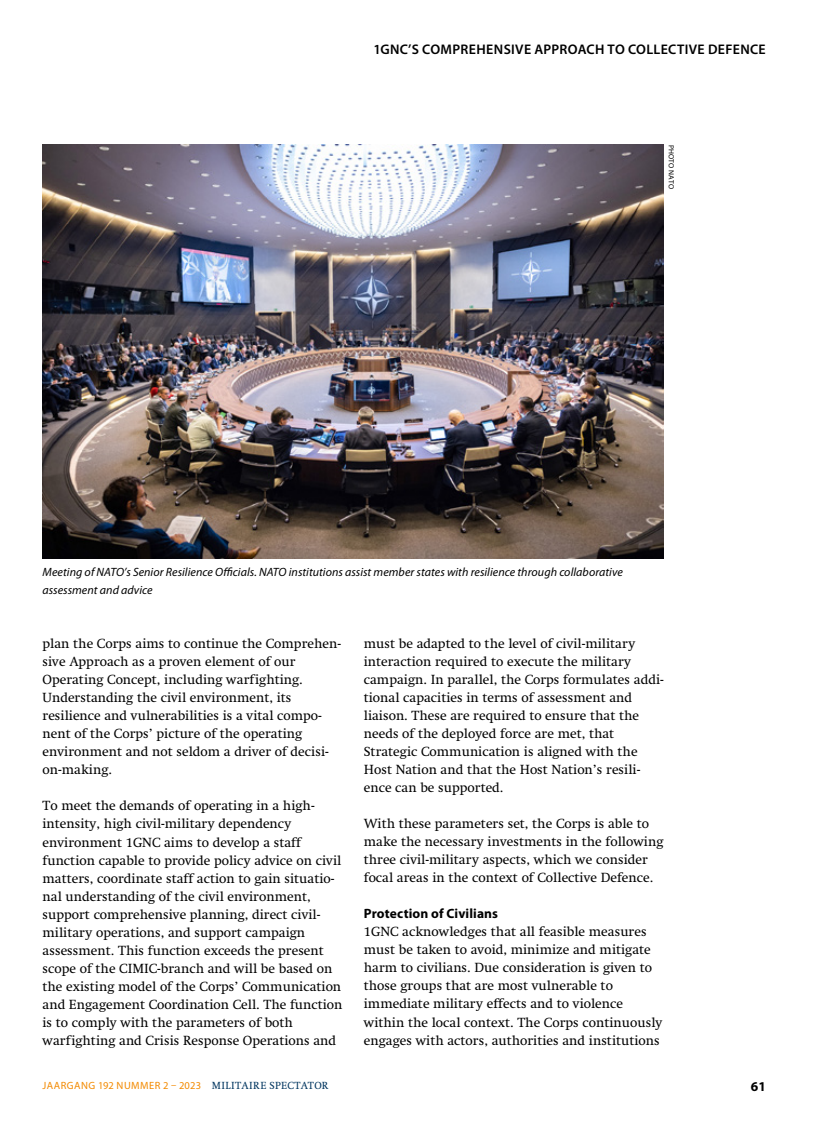
<style>
.page{position:relative;width:817px;height:1136px;background:#fff}
.page>*{position:absolute;margin:0;border:0;box-sizing:border-box;transform-origin:0 0}
.t1{font:600 13.95px "Myriad Pro";letter-spacing:.025em;color:#000}
.t2{font:13.5px/18px "Swift LT Std";color:#000}
.t3{font:700 13.5px "Myriad Pro";letter-spacing:.005em;color:#000}
.t4{font:italic 12px/18px "Myriad Pro";letter-spacing:.005em;color:#000}
.t5{font:10.5px "Myriad Pro";letter-spacing:.045em;color:#f38a00}
.t6{font:7.5px "Myriad Pro";letter-spacing:.025em;color:#000}
.s1{font-family:"Swift LT Std";color:#00355f}
</style>
<div class="page">
<img style="left:43px;top:145px;width:620px;height:413px">
<p class="t1" style="left:373px;top:40px;width:394px">1GNC’S COMPREHENSIVE APPROACH TO COLLECTIVE DEFENCE</p>
<p class="t6" style="left:675px;top:145px;width:46px;rotate:90deg">PHOTO NATO</p>
<p class="t4" style="left:43px;top:563px;width:581px">Meeting of NATO’s Senior Resilience Officials. NATO institutions assist member states with resilience through collaborative assessment and advice</p>
<p class="t2" style="left:43px;top:635px;width:300px">plan the Corps aims to continue the Comprehen&shy;sive Approach as a proven element of our Operating Concept, including warfighting.<br>Understanding the civil environment, its resilience and vulnerabilities is a vital compo&shy;nent of the Corps’ picture of the operating environment and not seldom a driver of decisi&shy;on-making.</p>
<p class="t2" style="left:43px;top:797px;width:301px">To meet the demands of operating in a high&shy;intensity, high civil-military dependency environment 1GNC aims to develop a staff function capable to provide policy advice on civil matters, coordinate staff action to gain situatio&shy;nal understanding of the civil environment, support comprehensive planning, direct civil&shy;military operations, and support campaign assessment. This function exceeds the present scope of the CIMIC-branch and will be based on the existing model of the Corps’ Communication and Engagement Coordination Cell. The function is to comply with the parameters of both warfighting and Crisis Response Operations and</p>
<p class="t2" style="left:364px;top:635px;width:301px">must be adapted to the level of civil-military interaction required to execute the military campaign. In parallel, the Corps formulates addi&shy;tional capacities in terms of assessment and liaison. These are required to ensure that the needs of the deployed force are met, that Strategic Communication is aligned with the Host Nation and that the Host Nation’s resili&shy;ence can be supported.</p>
<p class="t2" style="left:364px;top:815px;width:301px">With these parameters set, the Corps is able to make the necessary investments in the following three civil-military aspects, which we consider focal areas in the context of Collective Defence.</p>
<p class="t3" style="left:364px;top:905px;width:136px">Protection of Civilians</p>
<p class="t2" style="left:364px;top:923px;width:300px">1GNC acknowledges that all feasible measures must be taken to avoid, minimize and mitigate harm to civilians. Due consideration is given to those groups that are most vulnerable to immediate military effects and to violence within the local context. The Corps continuously engages with actors, authorities and institutions</p>
<p class="t5" style="left:43px;top:1078px;width:287px">JAARGANG 192 NUMMER 2 – 2023 <span class="s1">MILITAIRE SPECTATOR</span></p>
<p class="t3" style="left:750px;top:1077px;width:16px">61</p>
</div>
